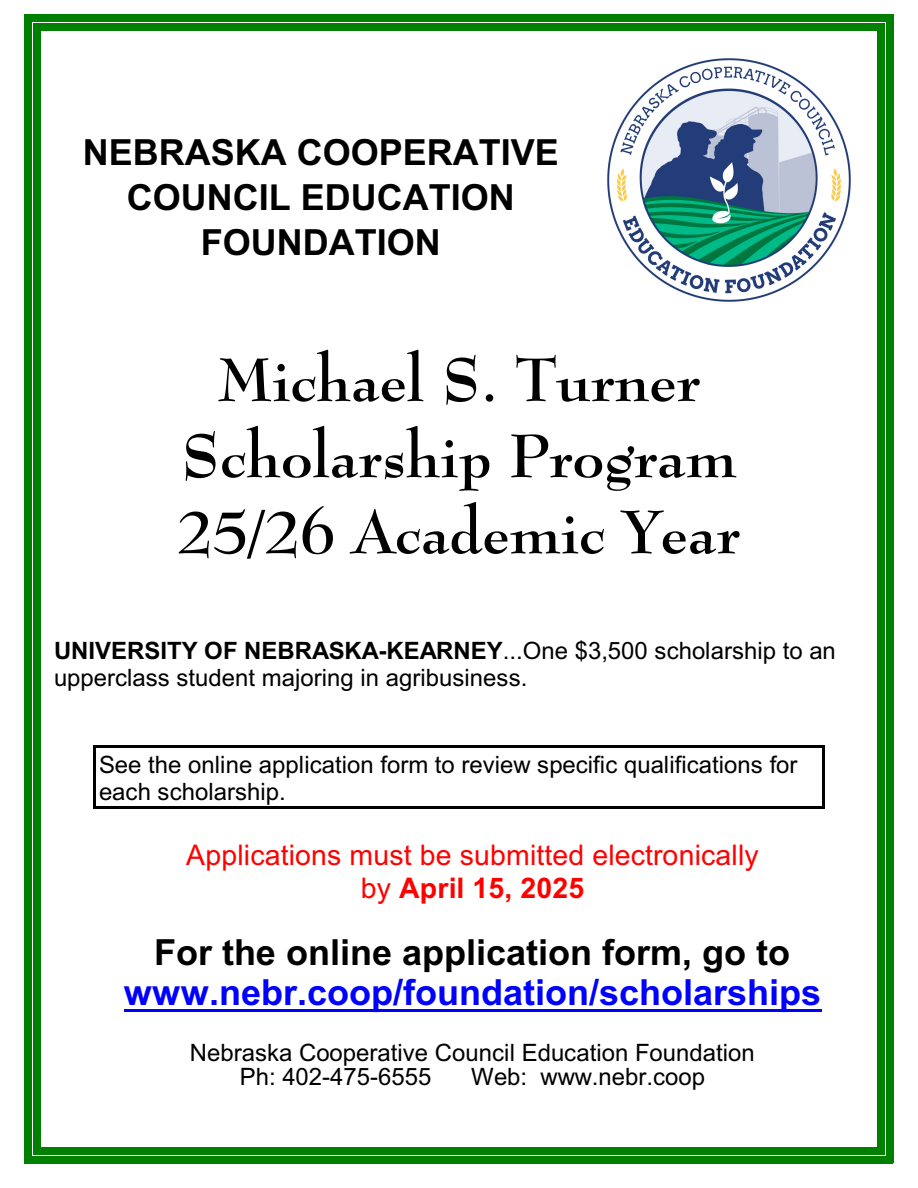
<style>
.page{position:relative;width:918px;height:1188px;background:#fff}
.page>*{position:absolute;margin:0;border:0;box-sizing:border-box;transform-origin:0 0}
.t1{font:700 60px/76.2px "Bernhard Modern BT";color:#000;text-align:center}
.t2{font:700 36px/45px "Arial";color:#000;text-align:center}
.t3{font:700 36px "Arial";color:#00f}
.t4{font:28.5px/32.7px "Arial";letter-spacing:.005em;color:#f00;text-align:center}
.t5{font:24px/27px "Arial";color:#000}
.s1{font-weight:700}
</style>
<div class="page">
<div style="left:33px;top:23px;width:7px;height:1132px;background:#008000"></div>
<div style="left:878px;top:23px;width:7px;height:1132px;background:#008000"></div>
<div style="left:33px;top:23px;width:852px;height:7px;background:#008000"></div>
<div style="left:33px;top:1148px;width:852px;height:7px;background:#008000"></div>
<div style="left:25px;top:14px;width:7px;height:1149px;background:#008000"></div>
<div style="left:886px;top:14px;width:7px;height:1149px;background:#008000"></div>
<div style="left:25px;top:14px;width:868px;height:7px;background:#008000"></div>
<div style="left:25px;top:1156px;width:868px;height:7px;background:#008000"></div>
<hr style="left:93px;top:745px;width:3px;height:63px;background:#000">
<hr style="left:822px;top:745px;width:3px;height:63px;background:#000">
<hr style="left:93px;top:745px;width:732px;height:3px;background:#000">
<hr style="left:93px;top:806px;width:732px;height:3px;background:#000">
<img style="left:607px;top:58px;width:244px;height:244px">
<hr style="left:124px;top:1009px;width:697px;height:2px;background:#00f">
<h2 class="t2" style="left:83px;top:133px;width:478px">NEBRASKA COOPERATIVE<br>COUNCIL EDUCATION<br>FOUNDATION</h2>
<h1 class="t1" style="left:178px;top:347px;width:563px">Michael S. Turner<br>Scholarship Program<br>25/26 Academic Year</h1>
<p class="t5" style="left:54px;top:639px;width:783px"><span class="s1">UNIVERSITY OF NEBRASKA-KEARNEY</span>...One $3,500 scholarship to an upperclass student majoring in agribusiness.</p>
<p class="t5" style="left:99px;top:753px;width:700px">See the online application form to review specific qualifications for each scholarship.</p>
<p class="t4" style="left:186px;top:842px;width:574px">Applications must be submitted electronically by <span class="s1">April 15, 2025</span></p>
<h2 class="t2" style="left:154px;top:933px;width:637px">For the online application form, go to</h2>
<h2 class="t3" style="left:124px;top:979px;width:699px">www.nebr.coop/foundation/scholarships</h2>
<p class="t5" style="left:240px;top:1042px;width:517px;line-height:24.2px;text-indent:-50px">Nebraska Cooperative Council Education Foundation<br>Ph: 402-475-6555</p>
<p class="t5" style="left:471px;top:1065px;width:235px">Web: www.nebr.coop</p>
</div>
